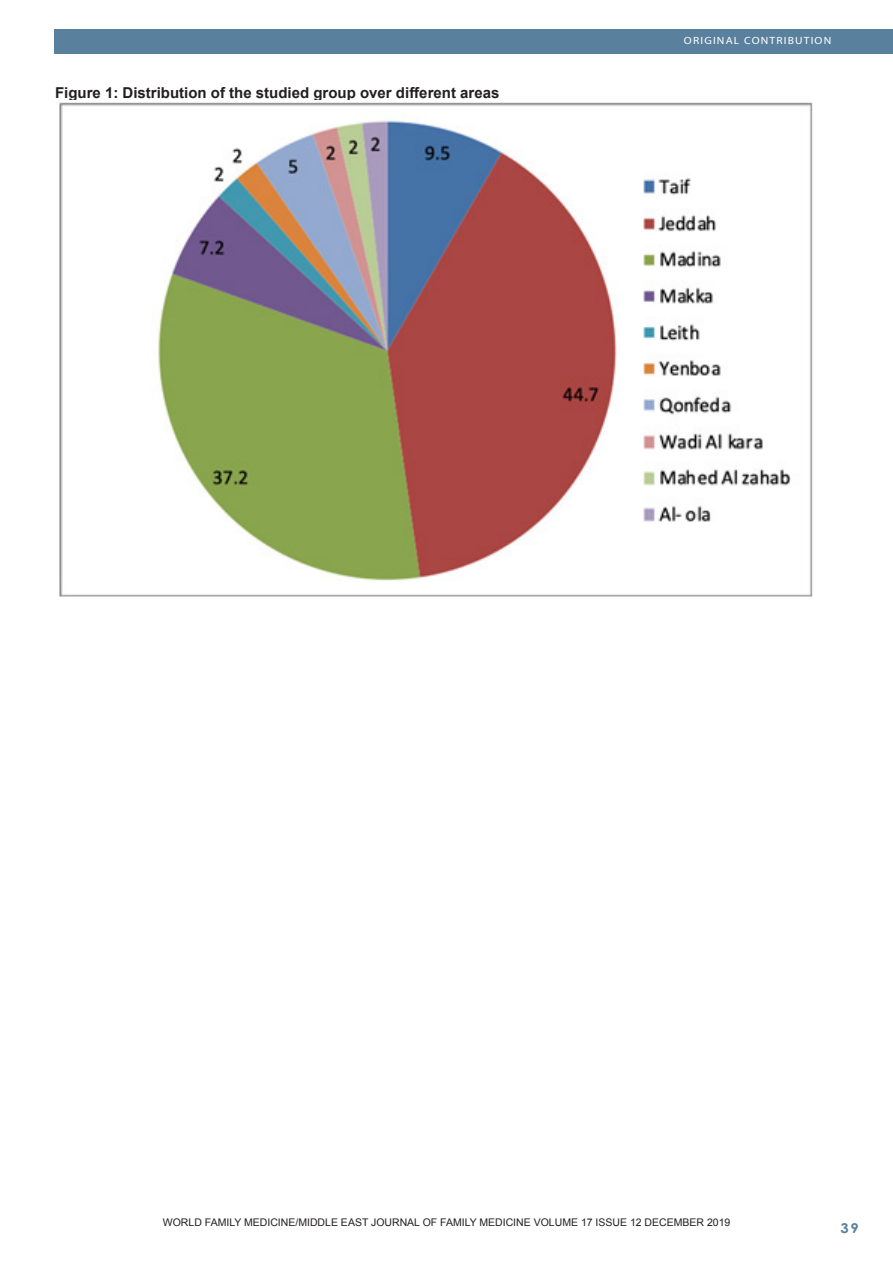
<style>
.page{position:relative;width:893px;height:1263px;background:#fff}
.page>*{position:absolute;margin:0;border:0;box-sizing:border-box;transform-origin:0 0}
.Footnote_Text{font:700 15px "Arial";color:#231f20}
.t1{font:700 13.5px "Century Gothic";color:#59809c;scale:1.1 1}
.Footnote_Text-2{font:10.5px "Arial";color:#231f20}
.t2{font:10.5px "Myriad";letter-spacing:.1em;color:#231f20;scale:1.1 1}
.t3{font:10.5px "Myriad";letter-spacing:.1em;color:#fff;scale:1.1 1}
.s1{font-family:"Century Gothic";font-weight:700}
</style>
<div class="page">
<div style="left:54px;top:30px;width:839px;height:24px;background:#59809c"></div>
<img style="left:59px;top:102px;width:754px;height:495px">
<p class="Footnote_Text" style="left:55px;top:83px;width:446px">Figure 1: Distribution of the studied group over different areas</p>
<p class="t3" style="left:684px;top:35px;width:135px">ORIGINAL CONTRIBUTION</p>
<p class="Footnote_Text-2" style="left:163px;top:1215px;width:569px">WORLD FAMILY MEDICINE/MIDDLE EAST JOURNAL OF FAMILY MEDICINE VOLUME 17 ISSUE 12 DECEMBER 2019</p>
<p class="t2" style="left:248px;top:1223px;width:364px">MIDDLE EAST JOURNAL OF FAMILY MEDICINE <span class="s1">•</span> VOLUME 7, ISSUE 10</p>
<p class="t1" style="left:840px;top:1218px;width:18px">39</p>
</div>
